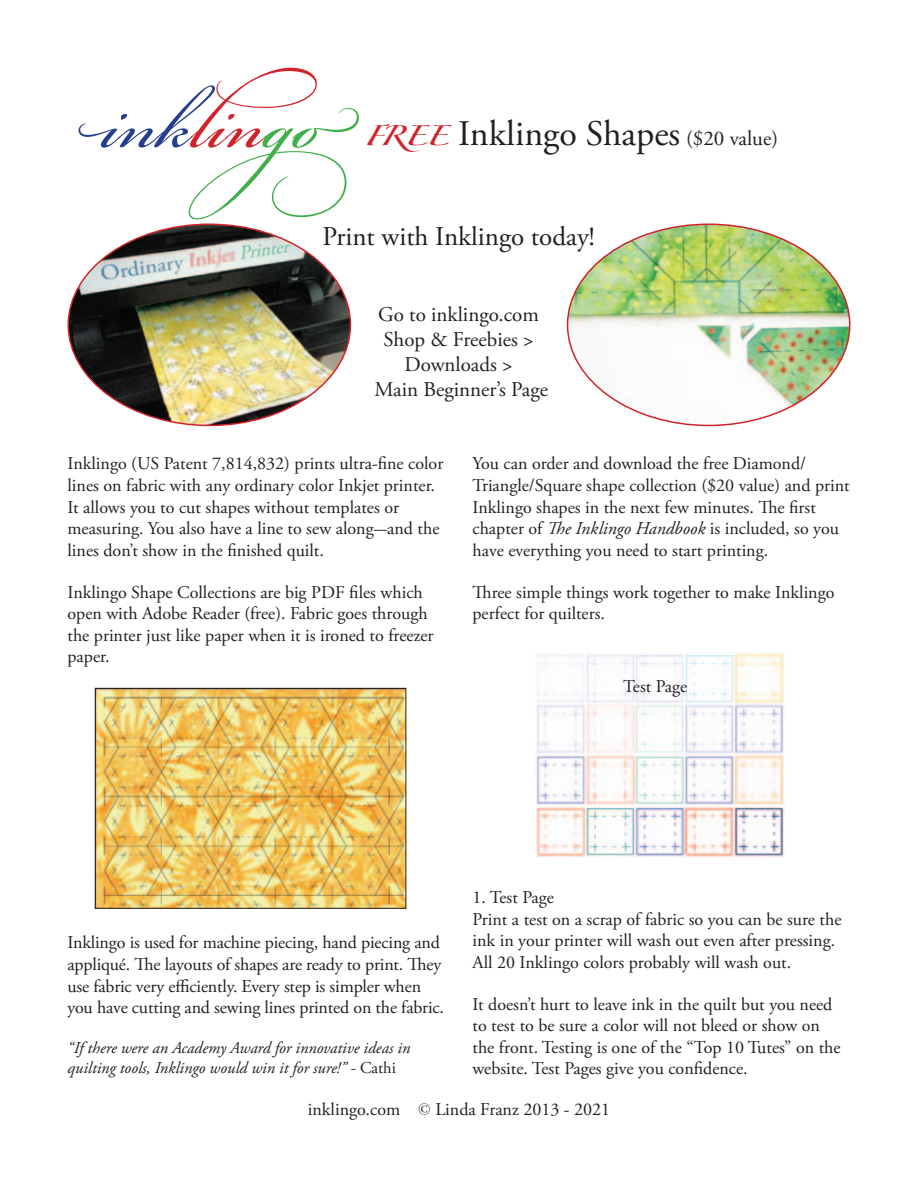
<style>
.page{position:relative;width:918px;height:1188px;background:#fff}
.page>*{position:absolute;margin:0;border:0;box-sizing:border-box;transform-origin:0 0}
.Blue_Script_Heading{font:108px "Bickham Script Pro";color:#253f8e}
.HTML_Body{font:36px "Adobe Garamond Pro";color:#231f20}
.HTML_Body-2{font:27px "Adobe Garamond Pro";color:#231f20}
.HTML_Body-3{font:21px/25.2px "Adobe Garamond Pro";color:#231f20}
.t1{font:18px/21.6px "Adobe Garamond Pro";color:#231f20}
.t2{font:italic 16.5px/19.8px "Adobe Garamond Pro";color:#231f20}
.s1{color:#d1232a}
.s2{color:#40ae49}
.s3{font-family:"Zapfino Forte LT Pro";font-size:45px;color:#d1232a}
.s4{font-size:21px}
.s5{font-style:italic}
.s6{font-style:normal}
</style>
<div class="page">
<img style="left:68px;top:224px;width:282px;height:201px">
<img style="left:97px;top:690px;width:307px;height:216px">
<div style="left:95px;top:688px;width:311px;height:220px;border:1px solid #231f20"></div>
<img style="left:568px;top:224px;width:280px;height:201px">
<img style="left:536px;top:652px;width:248px;height:206px">
<p class="Blue_Script_Heading" style="left:81px;top:46px;width:345px">ink<span class="s1">lin</span><span class="s2">go</span></p>
<p class="HTML_Body" style="left:364px;top:112px;width:415px"><span class="s3">FREE</span> Inklingo Shapes <span class="s4">($20 value)</span></p>
<p class="HTML_Body-2" style="left:322px;top:220px;width:274px">Print with Inklingo today!</p>
<p class="HTML_Body-3" style="left:378px;top:302px;width:162px">Go to inklingo.com<br>Shop &amp; Freebies &gt;</p>
<p class="HTML_Body-3" style="left:374px;top:353px;width:175px;text-align:center">Downloads &gt;<br>Main Beginner’s Page</p>
<p class="t1" style="left:68px;top:454px;width:377px">Inklingo (US Patent 7,814,832) prints ultra-fine color lines on fabric with any ordinary color Inkjet printer.<br>It allows you to cut shapes without templates or measuring. You also have a line to sew along-and the lines don’t show in the finished quilt.</p>
<p class="t1" style="left:68px;top:582px;width:368px">Inklingo Shape Collections are big PDF files which open with Adobe Reader (free). Fabric goes through the printer just like paper when it is ironed to freezer paper.</p>
<p class="t1" style="left:472px;top:454px;width:379px">You can order and download the free Diamond/ Triangle/Square shape collection ($20 value) and print Inklingo shapes in the next few minutes. The first chapter of <span class="s5">The Inklingo Handbook</span> is included, so you have everything you need to start printing.</p>
<p class="t1" style="left:472px;top:582px;width:364px">Three simple things work together to make Inklingo perfect for quilters.</p>
<p class="t1" style="left:623px;top:677px;width:66px">Test Page</p>
<p class="t1" style="left:472px;top:887px;width:371px">1. Test Page<br>Print a test on a scrap of fabric so you can be sure the ink in your printer will wash out even after pressing.<br>All 20 Inklingo colors probably will wash out.</p>
<p class="t1" style="left:472px;top:994px;width:370px">It doesn’t hurt to leave ink in the quilt but you need to test to be sure a color will not bleed or show on the front. Testing is one of the “Top 10 Tutes” on the website. Test Pages give you confidence.</p>
<p class="t1" style="left:68px;top:932px;width:378px">Inklingo is used for machine piecing, hand piecing and appliqué. The layouts of shapes are ready to print. They use fabric very efficiently. Every step is simpler when you have cutting and sewing lines printed on the fabric.</p>
<p class="t2" style="left:68px;top:1039px;width:344px">“If there were an Academy Award for innovative ideas in quilting tools, Inklingo would win it for sure!” - <span class="s6">Cathi</span></p>
<p class="t1" style="left:308px;top:1099px;width:304px">inklingo.com © Linda Franz 2013 - 2021</p>
</div>
